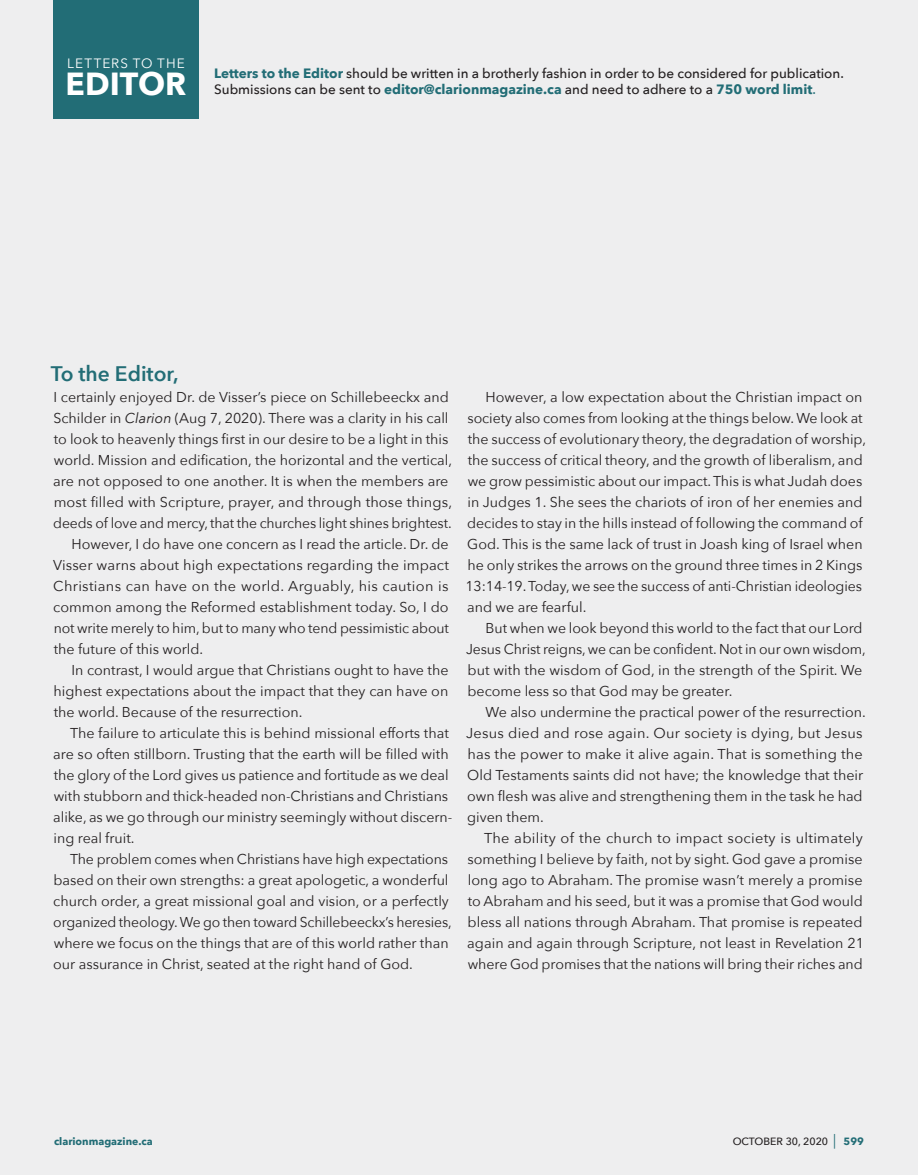
<style>
.page{position:relative;width:918px;height:1175px;background:#fff}
.page>*{position:absolute;margin:0;border:0;box-sizing:border-box;transform-origin:0 0}
.t1{font:700 31.8px "Avenir Next";color:#fff}
.t2{font:600 21px "Avenir Next";color:#226d76}
.t3{font:14.25px/21px "Avenir Next";color:#231f20}
.t4{font:14.25px "Avenir Next";letter-spacing:.02em;color:#231f20}
.t5{font:500 13.5px/16.2px "Avenir Next";color:#231f20}
.t6{font:13.5px "Avenir Next";letter-spacing:.075em;color:#fff}
.t7{font:700 10.5px "Avenir Next";color:#226d76}
.t8{font:500 10.5px "Avenir Next";color:#231f20}
.s1{font-weight:700;color:#226d76}
.s2{color:#226d76}
.s3{font-style:italic}
.s4{font-size:14.7px;color:#226d76}
</style>
<div class="page">
<div style="left:0;top:0;width:918px;height:1174px;background:#eeeeef"></div>
<div style="left:53px;top:0;width:146px;height:119px;background:#226d76"></div>
<hr style="left:53px;top:126px;width:810px;height:1px;background:#57585a">
<p class="t6" style="left:67px;top:51px;width:119px">LETTERS TO THE</p>
<h1 class="t1" style="left:66px;top:56px;width:122px">EDITOR</h1>
<p class="t5" style="left:214px;top:65px;width:631px"><span class="s1">Letters to the Editor</span> should be written in a brotherly fashion in order to be considered for publication.<br>Submissions can be sent to <span class="s1">editor@clarionmagazine.ca</span> and need to adhere to a <span class="s1">750 word limit</span><span class="s2">.</span></p>
<h2 class="t2" style="left:51px;top:356px;width:129px">To the Editor,</h2>
<p class="t3" style="left:54px;top:386px;width:397px">I certainly enjoyed Dr. de Visser’s piece on Schillebeeckx and</p>
<p class="t3" style="left:53px;top:407px;width:397px">Schilder in <span class="s3">Clarion</span> (Aug 7, 2020). There was a clarity in his call</p>
<p class="t3" style="left:54px;top:428px;width:396px">to look to heavenly things first in our desire to be a light in this</p>
<p class="t3" style="left:54px;top:449px;width:400px">world. Mission and edification, the horizontal and the vertical,</p>
<p class="t3" style="left:53px;top:470px;width:397px">are not opposed to one another. It is when the members are</p>
<p class="t3" style="left:54px;top:491px;width:400px">most filled with Scripture, prayer, and through those things,</p>
<p class="t3" style="left:53px;top:512px;width:400px">deeds of love and mercy, that the churches light shines brightest.</p>
<p class="t3" style="left:72px;top:533px;width:379px">However, I do have one concern as I read the article. Dr. de</p>
<p class="t3" style="left:53px;top:554px;width:397px">Visser warns about high expectations regarding the impact</p>
<p class="t4" style="left:53px;top:574px;width:397px">Christians can have on the world. Arguably, his caution is</p>
<p class="t3" style="left:53px;top:596px;width:397px">common among the Reformed establishment today. So, I do</p>
<p class="t3" style="left:54px;top:617px;width:397px">not write merely to him, but to many who tend pessimistic about</p>
<p class="t3" style="left:54px;top:638px;width:151px">the future of this world.</p>
<p class="t3" style="left:72px;top:659px;width:379px">In contrast, I would argue that Christians ought to have the</p>
<p class="t3" style="left:54px;top:680px;width:396px">highest expectations about the impact that they can have on</p>
<p class="t3" style="left:54px;top:701px;width:250px">the world. Because of the resurrection.</p>
<p class="t3" style="left:70px;top:722px;width:380px">The failure to articulate this is behind missional efforts that</p>
<p class="t3" style="left:53px;top:743px;width:397px">are so often stillborn. Trusting that the earth will be filled with</p>
<p class="t3" style="left:54px;top:764px;width:396px">the glory of the Lord gives us patience and fortitude as we deal</p>
<p class="t3" style="left:54px;top:785px;width:396px">with stubborn and thick-headed non-Christians and Christians</p>
<p class="t3" style="left:53px;top:806px;width:401px">alike, as we go through our ministry seemingly without discern-</p>
<p class="t3" style="left:54px;top:827px;width:83px">ing real fruit.</p>
<p class="t3" style="left:70px;top:848px;width:380px">The problem comes when Christians have high expectations</p>
<p class="t3" style="left:54px;top:869px;width:396px">based on their own strengths: a great apologetic, a wonderful</p>
<p class="t3" style="left:53px;top:890px;width:397px">church order, a great missional goal and vision, or a perfectly</p>
<p class="t3" style="left:53px;top:911px;width:400px">organized theology. We go then toward Schillebeeckx’s heresies,</p>
<p class="t3" style="left:54px;top:932px;width:396px">where we focus on the things that are of this world rather than</p>
<p class="t3" style="left:53px;top:953px;width:361px">our assurance in Christ, seated at the right hand of God.</p>
<p class="t3" style="left:466px;top:386px;width:402px;text-indent:20px">However, a low expectation about the Christian impact on society also comes from looking at the things below. We look at the success of evolutionary theory, the degradation of worship, the success of critical theory, and the growth of liberalism, and we grow pessimistic about our impact. This is what Judah does in Judges 1. She sees the chariots of iron of her enemies and decides to stay in the hills instead of following the command of God. This is the same lack of trust in Joash king of Israel when he only strikes the arrows on the ground three times in 2 Kings 13:14-19. Today, we see the success of anti-Christian ideologies and we are fearful.</p>
<p class="t3" style="left:466px;top:617px;width:401px;text-indent:19px">But when we look beyond this world to the fact that our Lord Jesus Christ reigns, we can be confident. Not in our own wisdom, but with the wisdom of God, in the strength of the Spirit. We become less so that God may be greater.</p>
<p class="t3" style="left:466px;top:701px;width:401px;text-indent:19px">We also undermine the practical power of the resurrection.<br>Jesus died and rose again. Our society is dying, but Jesus has the power to make it alive again. That is something the Old Testaments saints did not have; the knowledge that their own flesh was alive and strengthening them in the task he had given them.</p>
<p class="t3" style="left:467px;top:827px;width:398px;text-align:justify;text-indent:17px">The ability of the church to impact society is ultimately something I believe by faith, not by sight. God gave a promise long ago to Abraham. The promise wasn’t merely a promise to Abraham and his seed, but it was a promise that God would bless all nations through Abraham. That promise is repeated again and again through Scripture, not least in Revelation 21 where God promises that the nations will bring their riches and</p>
<p class="t7" style="left:54px;top:1132px;width:100px">clarionmagazine.ca</p>
<p class="t8" style="left:733px;top:1132px;width:133px">OCTOBER 30, 2020 <span class="s4">|</span> <span class="s1">599</span></p>
</div>
